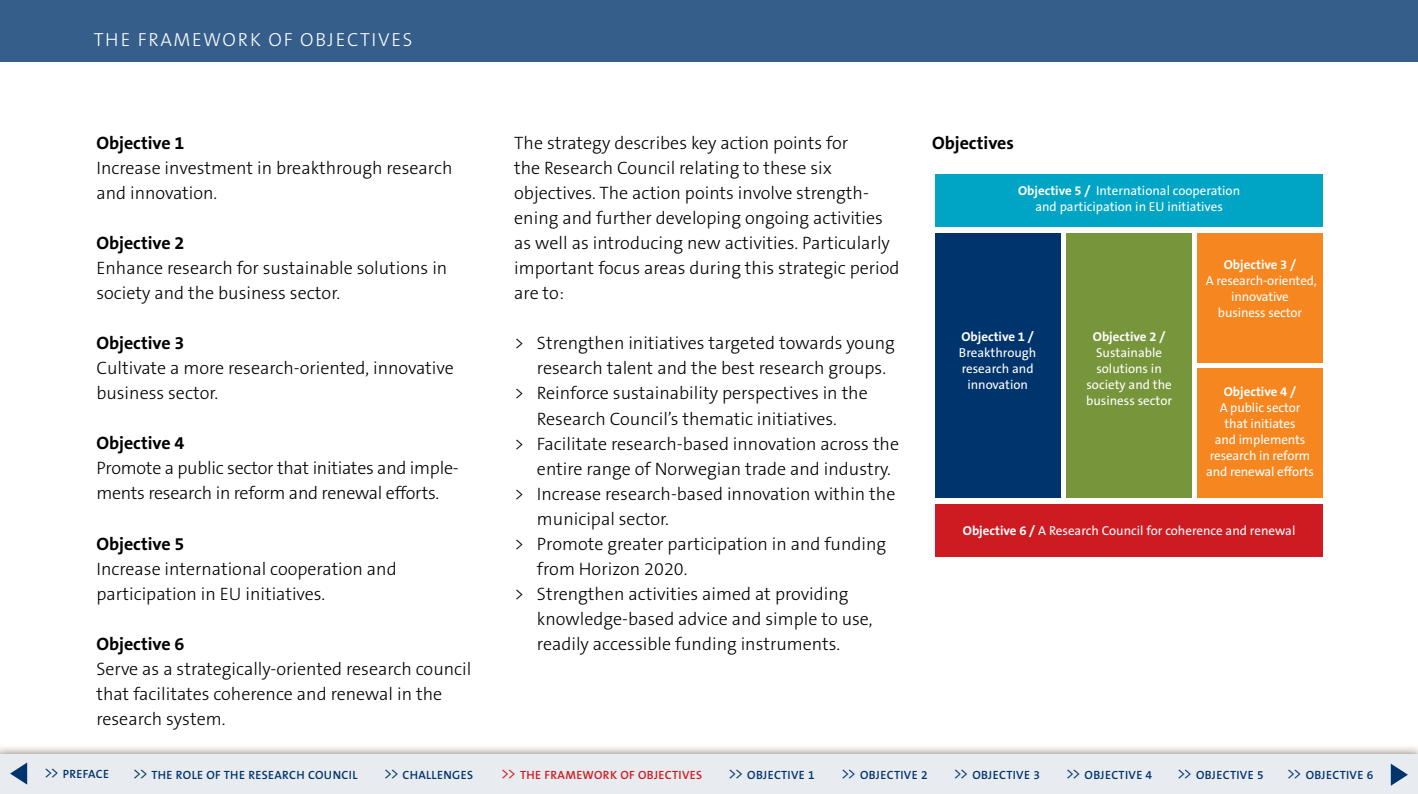
<style>
.page{position:relative;width:1418px;height:794px;background:#fff}
.page>*{position:absolute;margin:0;border:0;box-sizing:border-box;transform-origin:0 0}
.t1{font:300 19px "The Sans B3";letter-spacing:.09em;color:#fff}
.t2{font:300 18px/25px "The Sans B3";color:#000}
.t3{font:700 18px "The Sans B7";color:#000}
.t4{font:13px/16px "The Sans B5 Plain";color:#fff;text-align:center}
.t5{font:700 13px "The Sans B7";color:#fff}
.t6{font:600 12px "The Sans B6";letter-spacing:.03em;color:#00346c}
.t7{font:600 12px "The Sans B6";letter-spacing:.03em;color:#ce1b22}
.s1{font-family:"The Sans B7";font-weight:700}
.s2{font-family:"The Sans B4";font-weight:300;font-size:16.2px}
</style>
<div class="page">
<svg style="left:0;top:747px;width:1417px;height:7px;background:#dedad6"></svg>
<div style="left:0;top:754px;width:1417px;height:40px;background:#e8ecf0"></div>
<div style="left:0;top:0;width:1417px;height:61px;background:#365e8b"></div>
<svg style="left:10px;top:762px;width:17px;height:22px"></svg>
<div style="left:935px;top:233px;width:125px;height:265px;background:#00346c"></div>
<div style="left:1066px;top:233px;width:125px;height:265px;background:#77953a"></div>
<div style="left:1197px;top:233px;width:125px;height:130px;background:#f6861f"></div>
<div style="left:1197px;top:368px;width:125px;height:130px;background:#f6861f"></div>
<div style="left:935px;top:174px;width:387px;height:53px;background:#00a4c4"></div>
<div style="left:935px;top:504px;width:387px;height:53px;background:#ce1b22"></div>
<svg style="left:1390px;top:763px;width:17px;height:22px"></svg>
<p class="t1" style="left:94px;top:30px;width:320px">THE FRAMEWORK OF OBJECTIVES</p>
<p class="t3" style="left:96px;top:134px;width:90px">Objective 1</p>
<p class="t2" style="left:96px;top:156px;width:357px">Increase investment in breakthrough research and innovation.</p>
<p class="t3" style="left:96px;top:234px;width:90px">Objective 2</p>
<p class="t2" style="left:96px;top:256px;width:352px">Enhance research for sustainable solutions in society and the business sector.</p>
<p class="t3" style="left:96px;top:334px;width:90px">Objective 3</p>
<p class="t2" style="left:96px;top:356px;width:359px">Cultivate a more research-oriented, innovative business sector.</p>
<p class="t3" style="left:96px;top:434px;width:90px">Objective 4</p>
<p class="t2" style="left:96px;top:456px;width:364px">Promote a public sector that initiates and imple&shy;ments research in reform and renewal efforts.</p>
<p class="t3" style="left:96px;top:534px;width:90px">Objective 5</p>
<p class="t2" style="left:96px;top:556px;width:302px">Increase international cooperation and participation in EU initiatives.</p>
<p class="t3" style="left:96px;top:634px;width:90px">Objective 6</p>
<p class="t2" style="left:96px;top:656px;width:376px">Serve as a strategically-oriented research council that facilitates coherence and renewal in the research system.</p>
<p class="t2" style="left:514px;top:131px;width:387px">The strategy describes key action points for<br>the Research Council relating to these six objectives. The action points involve strength--- ening and further developing ongoing activities as well as introducing new activities. Particularly important focus areas during this strategic period are to:</p>
<p class="t2" style="left:514px;top:331px;width:382px">&gt; Strengthen initiatives targeted towards young</p>
<p class="t2" style="left:537px;top:357px;width:351px">research talent and the best research groups.</p>
<p class="t2" style="left:514px;top:382px;width:355px">&gt; Reinforce sustainability perspectives in the</p>
<p class="t2" style="left:537px;top:407px;width:301px">Research Council’s thematic initiatives.</p>
<p class="t2" style="left:514px;top:432px;width:386px">&gt; Facilitate research-based innovation across the</p>
<p class="t2" style="left:537px;top:457px;width:355px">entire range of Norwegian trade and industry.</p>
<p class="t2" style="left:514px;top:482px;width:383px">&gt; Increase research-based innovation within the</p>
<p class="t2" style="left:537px;top:507px;width:133px">municipal sector.</p>
<p class="t2" style="left:514px;top:532px;width:373px">&gt; Promote greater participation in and funding</p>
<p class="t2" style="left:537px;top:557px;width:152px">from Horizon 2020.</p>
<p class="t2" style="left:514px;top:582px;width:336px">&gt; Strengthen activities aimed at providing</p>
<p class="t2" style="left:537px;top:607px;width:337px">knowledge-based advice and simple to use,</p>
<p class="t2" style="left:537px;top:632px;width:305px">readily accessible funding instruments.</p>
<p class="t3" style="left:932px;top:134px;width:83px">Objectives</p>
<p class="t4" style="left:1018px;top:183px;width:223px"><span class="s1">Objective 5 /</span> International cooperation and participation in EU initiatives</p>
<p class="t5" style="left:961px;top:330px;width:74px">Objective 1 /</p>
<p class="t4" style="left:958px;top:345px;width:79px">Breakthrough research and innovation</p>
<p class="t5" style="left:1092px;top:330px;width:74px">Objective 2 /</p>
<p class="t4" style="left:1086px;top:345px;width:88px">Sustainable solutions in society and the business sector</p>
<p class="t5" style="left:1223px;top:257px;width:74px">Objective 3 /</p>
<p class="t4" style="left:1205px;top:273px;width:112px">A research-oriented, innovative<br>business sector</p>
<p class="t5" style="left:1223px;top:384px;width:74px">Objective 4 /</p>
<p class="t4" style="left:1206px;top:400px;width:109px">A public sector<br>that initiates<br>and implements research in reform and renewal efforts</p>
<p class="t4" style="left:962px;top:523px;width:334px"><span class="s1">Objective 6 /</span> A Research Council for coherence and renewal</p>
<p class="t6" style="left:44px;top:768px;width:67px"><span class="s2">&gt;&gt;</span> PREFACE</p>
<p class="t6" style="left:132px;top:768px;width:227px"><span class="s2">&gt;&gt;</span> THE ROLE OF THE RESEARCH COUNCIL</p>
<p class="t6" style="left:383px;top:768px;width:91px"><span class="s2">&gt;&gt;</span> CHALLENGES</p>
<p class="t7" style="left:500px;top:768px;width:203px"><span class="s2">&gt;&gt;</span> THE FRAMEWORK OF OBJECTIVES</p>
<p class="t6" style="left:728px;top:768px;width:88px"><span class="s2">&gt;&gt;</span> OBJECTIVE 1</p>
<p class="t6" style="left:840px;top:768px;width:88px"><span class="s2">&gt;&gt;</span> OBJECTIVE 2</p>
<p class="t6" style="left:953px;top:768px;width:88px"><span class="s2">&gt;&gt;</span> OBJECTIVE 3</p>
<p class="t6" style="left:1065px;top:768px;width:88px"><span class="s2">&gt;&gt;</span> OBJECTIVE 4</p>
<p class="t6" style="left:1176px;top:768px;width:88px"><span class="s2">&gt;&gt;</span> OBJECTIVE 5</p>
<p class="t6" style="left:1286px;top:768px;width:88px"><span class="s2">&gt;&gt;</span> OBJECTIVE 6</p>
</div>
